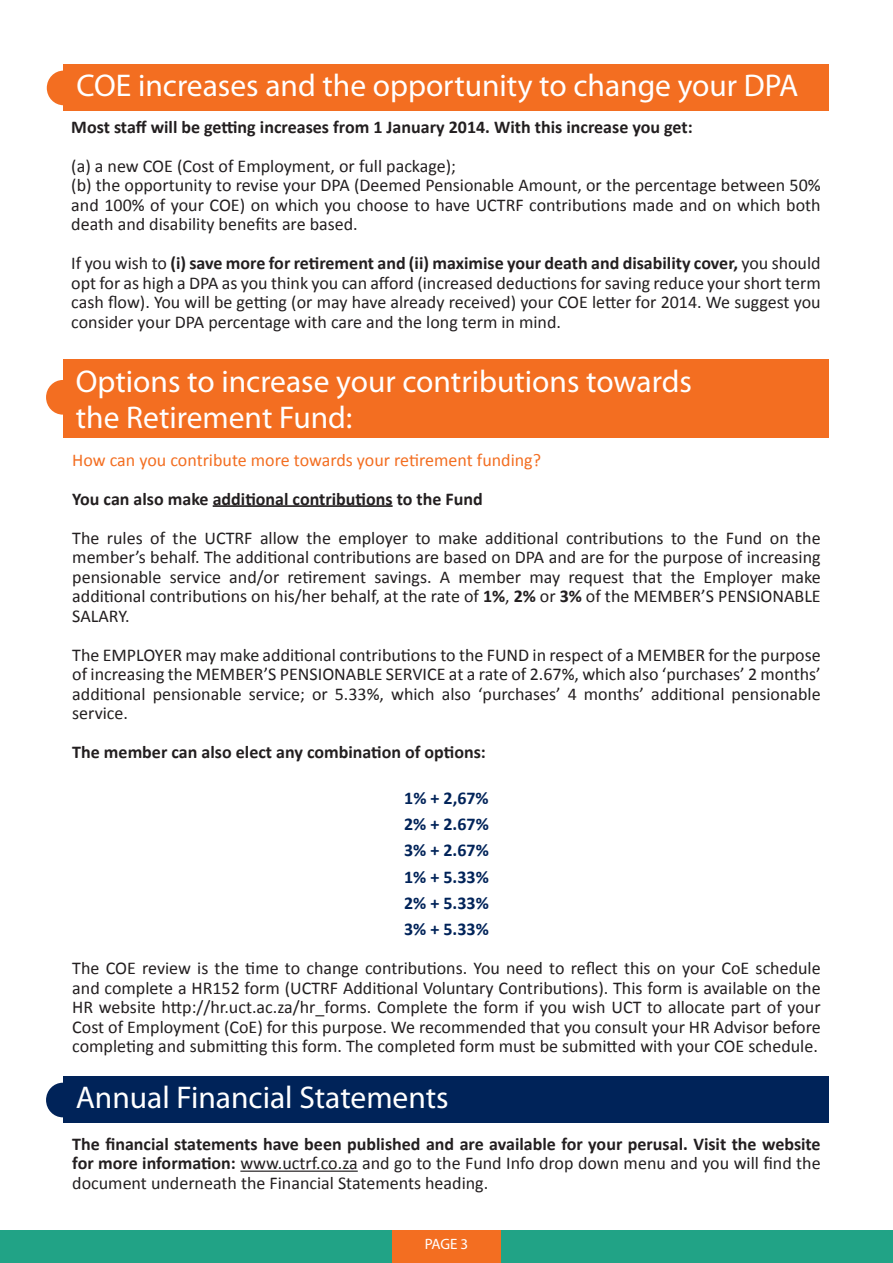
<style>
.page{position:relative;width:893px;height:1263px;background:#fff}
.page>*{position:absolute;margin:0;border:0;box-sizing:border-box;transform-origin:0 0}
.t1{font:31.5px "Myriad Pro";color:#fff}
.t2{font:18px/19.5px "Calibri";color:#231f20;text-align:justify}
.t3{font:700 18px "Calibri";color:#231f20}
.t4{font:18px "Calibri";color:#f36e21}
.t5{font:700 18px "Calibri";color:#002359}
.t6{font:15px "Myriad Pro";color:#fff}
.s1{font-weight:700}
</style>
<div class="page">
<div style="left:63px;top:359px;width:765px;height:79px;background:#f36e21"></div>
<div style="left:63px;top:1076px;width:765px;height:47px;background:#002359"></div>
<div style="left:46px;top:380px;width:34px;height:35px;background:#f36e21;border-radius:50%"></div>
<div style="left:46px;top:1083px;width:34px;height:34px;background:#002359;border-radius:50%"></div>
<hr style="left:213px;top:505px;width:180px;height:2px;background:#231f20">
<hr style="left:240px;top:1170px;width:118px;height:2px;background:#231f20">
<div style="left:0;top:1230px;width:893px;height:33px;background:#21a386"></div>
<div style="left:392px;top:1230px;width:109px;height:33px;background:#f36e21"></div>
<div style="left:64px;top:64px;width:765px;height:47px;background:#f36e21"></div>
<div style="left:47px;top:71px;width:33px;height:34px;background:#f36e21;border-radius:50%"></div>
<p class="t1" style="left:77px;top:66px;width:723px">COE increases and the opportunity to change your DPA</p>
<p class="t3" style="left:71px;top:115px;width:623px">Most staff will be getting increases from 1 January 2014. With this increase you get:</p>
<p class="t2" style="left:71px;top:155px;width:386px">(a) a new COE (Cost of Employment, or full package);</p>
<p class="t2" style="left:71px;top:174px;width:751px">(b) the opportunity to revise your DPA (Deemed Pensionable Amount, or the percentage between 50% and 100% of your COE) on which you choose to have UCTRF contributions made and on which both death and disability benefits are based.</p>
<p class="t2" style="left:71px;top:252px;width:751px">If you wish to <span class="s1">(i) save more for retirement and (ii) maximise your death and disability cover,</span> you should opt for as high a DPA as you think you can afford (increased deductions for saving reduce your short term cash flow). You will be getting (or may have already received) your COE letter for 2014. We suggest you consider your DPA percentage with care and the long term in mind.</p>
<p class="t1" style="left:76px;top:362px;width:618px">Options to increase your contributions towards</p>
<p class="t1" style="left:76px;top:398px;width:278px">the Retirement Fund:</p>
<p class="t4" style="left:72px;top:448px;width:470px">How can you contribute more towards your retirement funding?</p>
<p class="t3" style="left:72px;top:487px;width:412px">You can also make additional contributions to the Fund</p>
<p class="t2" style="left:72px;top:527px;width:750px">The rules of the UCTRF allow the employer to make additional contributions to the Fund on the member’s behalf. The additional contributions are based on DPA and are for the purpose of increasing pensionable service and/or retirement savings. A member may request that the Employer make additional contributions on his/her behalf, at the rate of <span class="s1">1%</span>, <span class="s1">2%</span> or <span class="s1">3%</span> of the MEMBER’S PENSIONABLE SALARY.</p>
<p class="t2" style="left:72px;top:644px;width:750px">The EMPLOYER may make additional contributions to the FUND in respect of a MEMBER for the purpose of increasing the MEMBER’S PENSIONABLE SERVICE at a rate of 2.67%, which also ‘purchases’ 2 months’ additional pensionable service; or 5.33%, which also ‘purchases’ 4 months’ additional pensionable service.</p>
<p class="t3" style="left:72px;top:741px;width:415px">The member can also elect any combination of options:</p>
<p class="t5" style="left:404px;top:787px;width:86px">1% + 2,67%</p>
<p class="t5" style="left:404px;top:813px;width:86px">2% + 2.67%</p>
<p class="t5" style="left:404px;top:839px;width:86px">3% + 2.67%</p>
<p class="t5" style="left:404px;top:865px;width:86px">1% + 5.33%</p>
<p class="t5" style="left:404px;top:892px;width:86px">2% + 5.33%</p>
<p class="t5" style="left:404px;top:918px;width:86px">3% + 5.33%</p>
<p class="t2" style="left:72px;top:957px;width:750px">The COE review is the time to change contributions. You need to reflect this on your CoE schedule and complete a HR152 form (UCTRF Additional Voluntary Contributions). This form is available on the HR website http://hr.uct.ac.za/hr_forms. Complete the form if you wish UCT to allocate part of your Cost of Employment (CoE) for this purpose. We recommended that you consult your HR Advisor before completing and submitting this form. The completed form must be submitted with your COE schedule.</p>
<p class="t1" style="left:76px;top:1078px;width:374px">Annual Financial Statements</p>
<p class="t2" style="left:72px;top:1133px;width:750px"><span class="s1">The financial statements have been published and are available for your perusal. Visit the website for more information:</span> www.uctrf.co.za and go to the Fund Info drop down menu and you will find the document underneath the Financial Statements heading.</p>
<p class="t6" style="left:425px;top:1234px;width:45px">PAGE 3</p>
</div>
